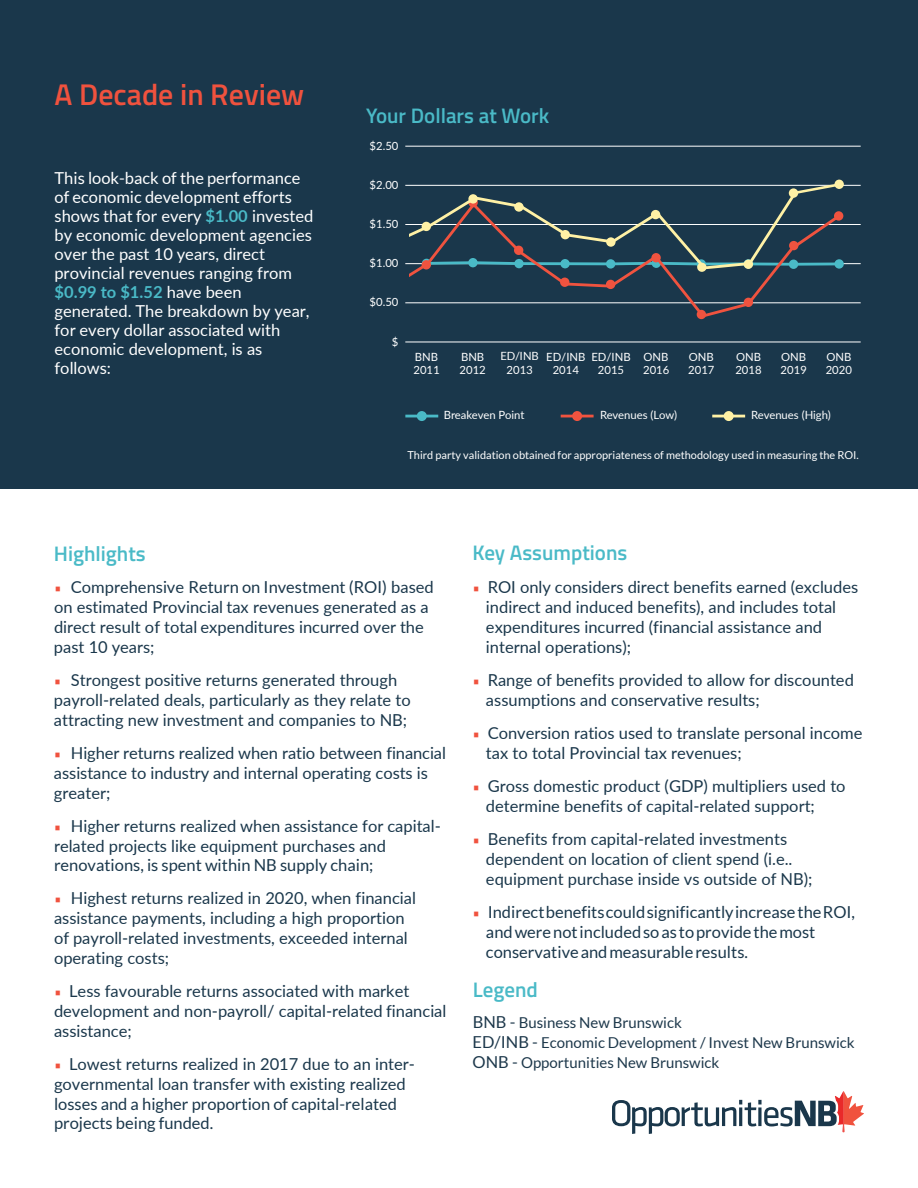
<style>
.page{position:relative;width:918px;height:1188px;background:#fff}
.page>*{position:absolute;margin:0;border:0;box-sizing:border-box;transform-origin:0 0}
.t1{font:600 30px "Titillium Web";color:#f0523e}
.body_copy{font:600 21px "Titillium Web";color:#4abac7}
.body_copy-2{font:16.5px/19.8px "Lato";color:#1a374b}
.t2{font:16.5px/19px "Lato";color:#fff}
.t3{font:15px/19.8px "Lato";color:#1d384b}
.t4{font:11.25px/13.2px "Lato";color:#fff}
.t5{font:10.95px "Lato";color:#fff}
.s1{font-weight:700;color:#4abac7}
.s2{font-family:"Titillium Web";font-weight:600;color:#f0523e}
.s3{font-size:16.5px}
</style>
<div class="page">
<div style="left:0;top:0;width:918px;height:488px;background:#1a374b"></div>
<hr style="left:405px;top:146px;width:456px;height:1px;background:#fff">
<hr style="left:405px;top:185px;width:456px;height:1px;background:#fff">
<hr style="left:405px;top:224px;width:456px;height:1px;background:#fff">
<hr style="left:405px;top:263px;width:456px;height:1px;background:#fff">
<hr style="left:405px;top:303px;width:456px;height:1px;background:#fff">
<hr style="left:405px;top:342px;width:456px;height:1px;background:#fff">
<svg style="left:834px;top:259px;width:10px;height:10px"></svg>
<div style="left:417px;top:411px;width:10px;height:10px;background:#4abac7;border-radius:50%"></div>
<hr style="left:405px;top:415px;width:33px;height:2px;background:#4abac7">
<div style="left:572px;top:411px;width:10px;height:10px;background:#f0533f;border-radius:50%"></div>
<hr style="left:561px;top:415px;width:33px;height:2px;background:#f0533f">
<div style="left:724px;top:411px;width:10px;height:10px;background:#fff1a5;border-radius:50%"></div>
<hr style="left:712px;top:415px;width:33px;height:2px;background:#fff1a5">
<svg style="left:612px;top:1091px;width:252px;height:43px"></svg>
<div style="left:834px;top:211px;width:9px;height:10px;background:#f0533f;border-radius:50%"></div>
<svg style="left:410px;top:286px;width:388px;height:33px"></svg>
<svg style="left:410px;top:179px;width:432px;height:107px"></svg>
<div style="left:468px;top:194px;width:10px;height:10px;background:#fff1a5;border-radius:50%"></div>
<div style="left:422px;top:260px;width:9px;height:9px;background:#f0533f;border-radius:50%"></div>
<div style="left:651px;top:253px;width:10px;height:9px;background:#f0533f;border-radius:50%"></div>
<h1 class="t1" style="left:55px;top:72px;width:251px">A Decade in Review</h1>
<p class="t2" style="left:55px;top:168px;width:260px">This look-back of the performance of economic development efforts shows that for every <span class="s1">$1.00</span> invested by economic development agencies over the past 10 years, direct provincial revenues ranging from <span class="s1">$0.99 to $1.52</span> have been generated. The breakdown by year, for every dollar associated with economic development, is as follows:</p>
<p class="body_copy" style="left:366px;top:100px;width:185px">Your Dollars at Work</p>
<p class="t4" style="left:370px;top:139px;width:30px">$2.50</p>
<p class="t4" style="left:370px;top:177px;width:30px">$2.00</p>
<p class="t4" style="left:370px;top:217px;width:30px">$1.50</p>
<p class="t4" style="left:370px;top:256px;width:30px">$1.00</p>
<p class="t4" style="left:370px;top:295px;width:30px">$0.50</p>
<p class="t4" style="left:392px;top:335px;width:8px">$</p>
<p class="t4" style="left:413px;top:350px;width:28px">BNB<br>2011</p>
<p class="t4" style="left:460px;top:350px;width:28px">BNB<br>2012</p>
<p class="t4" style="left:500px;top:349px;width:40px;line-height:13.8px;text-align:center">ED/INB<br>2013</p>
<p class="t4" style="left:546px;top:350px;width:41px;text-align:center">ED/INB<br>2014</p>
<p class="t4" style="left:591px;top:350px;width:41px;text-align:center">ED/INB<br>2015</p>
<p class="t4" style="left:643px;top:350px;width:28px">ONB<br>2016</p>
<p class="t4" style="left:688px;top:350px;width:28px">ONB<br>2017</p>
<p class="t4" style="left:735px;top:350px;width:28px">ONB<br>2018</p>
<p class="t4" style="left:781px;top:350px;width:28px">ONB<br>2019</p>
<p class="t4" style="left:826px;top:350px;width:28px">ONB<br>2020</p>
<p class="t4" style="left:444px;top:408px;width:82px">Breakeven Point</p>
<p class="t4" style="left:600px;top:408px;width:78px">Revenues (Low)</p>
<p class="t4" style="left:751px;top:408px;width:81px">Revenues (High)</p>
<p class="t5" style="left:408px;top:449px;width:453px">Third party validation obtained for appropriateness of methodology used in measuring the ROI.</p>
<p class="body_copy" style="left:54px;top:538px;width:93px">Highlights</p>
<p class="body_copy-2" style="left:54px;top:577px;width:381px"><span class="s2">•</span> Comprehensive Return on Investment (ROI) based on estimated Provincial tax revenues generated as a direct result of total expenditures incurred over the past 10 years;</p>
<p class="body_copy-2" style="left:54px;top:669px;width:358px"><span class="s2">•</span> Strongest positive returns generated through payroll-related deals, particularly as they relate to attracting new investment and companies to NB;</p>
<p class="body_copy-2" style="left:54px;top:742px;width:393px"><span class="s2">•</span> Higher returns realized when ratio between financial assistance to industry and internal operating costs is greater;</p>
<p class="body_copy-2" style="left:54px;top:815px;width:388px"><span class="s2">•</span> Higher returns realized when assistance for capital&shy;related projects like equipment purchases and renovations, is spent within NB supply chain;</p>
<p class="body_copy-2" style="left:54px;top:888px;width:363px"><span class="s2">•</span> Highest returns realized in 2020, when financial assistance payments, including a high proportion of payroll-related investments, exceeded internal operating costs;</p>
<p class="body_copy-2" style="left:54px;top:981px;width:394px"><span class="s2">•</span> Less favourable returns associated with market development and non-payroll/ capital-related financial assistance;</p>
<p class="body_copy-2" style="left:54px;top:1053px;width:363px"><span class="s2">•</span> Lowest returns realized in 2017 due to an inter&shy;governmental loan transfer with existing realized losses and a higher proportion of capital-related projects being funded.</p>
<p class="body_copy" style="left:472px;top:537px;width:156px">Key Assumptions</p>
<p class="body_copy-2" style="left:486px;top:577px;width:374px;text-indent:-13px"><span class="s2">•</span> ROI only considers direct benefits earned (excludes indirect and induced benefits), and includes total expenditures incurred (financial assistance and internal operations);</p>
<p class="body_copy-2" style="left:486px;top:669px;width:369px;text-indent:-13px"><span class="s2">•</span> Range of benefits provided to allow for discounted assumptions and conservative results;</p>
<p class="body_copy-2" style="left:486px;top:723px;width:378px;text-indent:-13px"><span class="s2">•</span> Conversion ratios used to translate personal income tax to total Provincial tax revenues;</p>
<p class="body_copy-2" style="left:486px;top:776px;width:361px;text-indent:-13px"><span class="s2">•</span> Gross domestic product (GDP) multipliers used to determine benefits of capital-related support;</p>
<p class="body_copy-2" style="left:486px;top:829px;width:328px;text-indent:-13px"><span class="s2">•</span> Benefits from capital-related investments dependent on location of client spend (i.e.. equipment purchase inside vs outside of NB);</p>
<p class="body_copy-2" style="left:486px;top:902px;width:371px;text-indent:-13px"><span class="s2">•</span> Indirect benefitscould significantly increase the ROI, and were not included so as to provide the most conservative and measurable results.</p>
<p class="body_copy" style="left:473px;top:974px;width:67px">Legend</p>
<p class="t3" style="left:473px;top:1013px;width:384px"><span class="s3">BNB -</span> Business New Brunswick<br><span class="s3">ED/INB -</span> Economic Development / Invest New Brunswick<br><span class="s3">ONB -</span> Opportunities New Brunswick</p>
</div>
